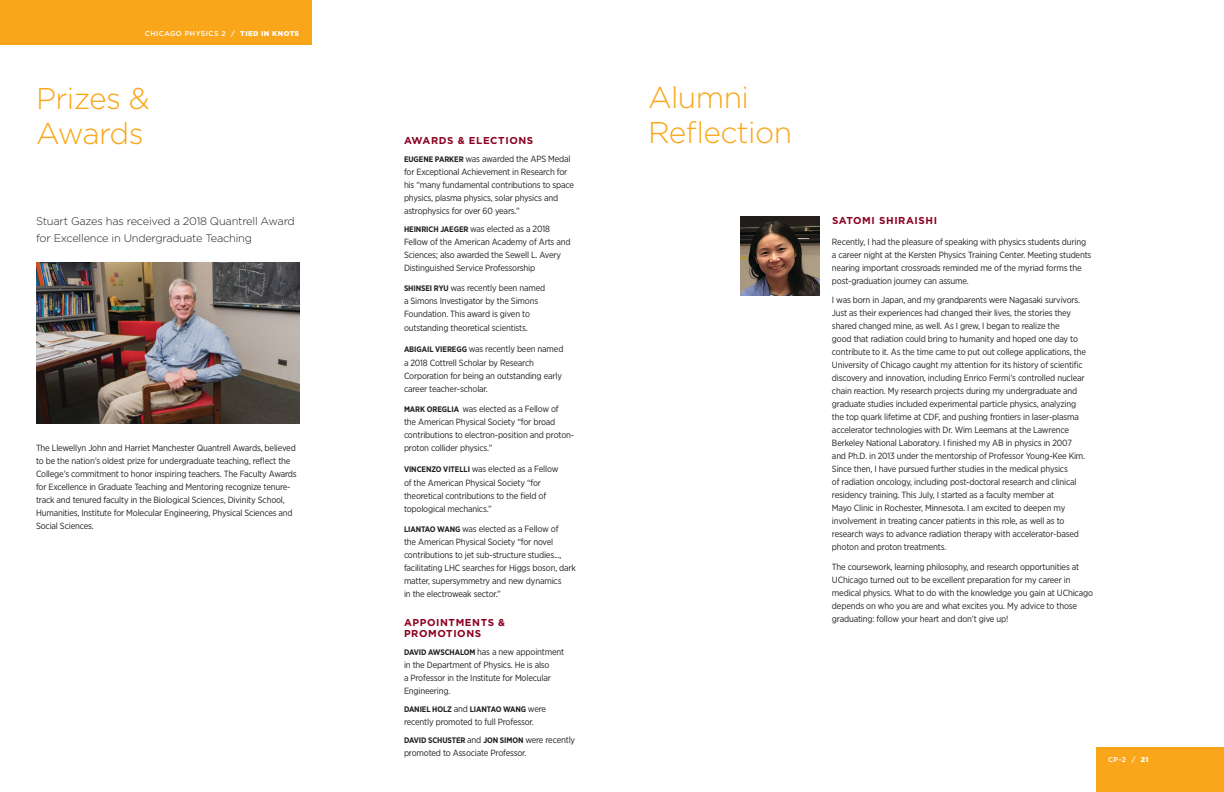
<style>
.page{position:relative;width:1224px;height:792px;background:#fff}
.page>*{position:absolute;margin:0;border:0;box-sizing:border-box;transform-origin:0 0}
.Article_Headers_L{font:300 30px/35px "Gotham";letter-spacing:-.02em;color:#faa61a}
.Article_Intro_P{font:300 11px/17px "Gotham";letter-spacing:-.02em;color:#231f20}
.Author_Names_bold{font:700 10px/11px "Gotham";letter-spacing:.06em;color:#8b0021}
.Article_Body_1{font:9px/13px "Gotham Narrow";letter-spacing:-.02em;color:#231f20}
.Awards_Names{font:9px/13px "Gotham Narrow";letter-spacing:-.02em;color:#231f20}
.Author_Names_bold-2{font:9px/13px "Gotham Narrow";letter-spacing:-.02em;color:#231f20}
.Author_Names_bold-3{font:700 8px "Gotham Narrow";letter-spacing:-.01em;color:#231f20}
.t1{font:500 7px "Gotham";letter-spacing:.06em;color:#fff}
.s1{font-weight:900}
.s2{font-weight:700;font-size:8px}
.s3{font-weight:400;font-size:9px}
</style>
<div class="page">
<div style="left:1096px;top:747px;width:128px;height:45px;background:#faa61a"></div>
<div style="left:0;top:0;width:312px;height:45px;background:#faa61a"></div>
<img style="left:36px;top:262px;width:264px;height:162px">
<img style="left:740px;top:216px;width:80px;height:80px">
<p class="t1" style="left:145px;top:29px;width:156px">CHICAGO PHYSICS 2 / <span class="s1">TIED IN KNOTS</span></p>
<p class="Article_Headers_L" style="left:36px;top:80px;width:115px">Prizes &amp;<br>Awards</p>
<p class="Article_Intro_P" style="left:36px;top:212px;width:260px">Stuart Gazes has received a 2018 Quantrell Award for Excellence in Undergraduate Teaching</p>
<p class="Article_Body_1" style="left:36px;top:441px;width:262px">The Llewellyn John and Harriet Manchester Quantrell Awards, believed to be the nation’s oldest prize for undergraduate teaching, reflect the College’s commitment to honor inspiring teachers. The Faculty Awards for Excellence in Graduate Teaching and Mentoring recognize tenure&shy;track and tenured faculty in the Biological Sciences, Divinity School, Humanities, Institute for Molecular Engineering, Physical Sciences and Social Sciences.</p>
<p class="Author_Names_bold" style="left:404px;top:135px;width:131px">AWARDS &amp; ELECTIONS</p>
<p class="Author_Names_bold-2" style="left:404px;top:152px;width:172px"><span class="s2">EUGENE PARKER</span> was awarded the APS Medal for Exceptional Achievement in Research for his “many fundamental contributions to space physics, plasma physics, solar physics and astrophysics for over 60 years.”</p>
<p class="Awards_Names" style="left:404px;top:222px;width:168px"><span class="s2">HEINRICH JAEGER</span> was elected as a 2018<br>Fellow of the American Academy of Arts and Sciences; also awarded the Sewell L. Avery Distinguished Service Professorship</p>
<p class="Awards_Names" style="left:404px;top:282px;width:143px"><span class="s2">SHINSEI RYU</span> was recently been named a Simons Investigator by the Simons<br>Foundation. This award is given to</p>
<p class="Awards_Names" style="left:404px;top:322px;width:125px">outstanding theoretical scientists.</p>
<p class="Awards_Names" style="left:404px;top:342px;width:161px;line-height:14px"><span class="s2">ABIGAIL VIEREGG</span> was recently been named a 2018 Cottrell Scholar by Research</p>
<p class="Awards_Names" style="left:404px;top:369px;width:159px">Corporation for being an outstanding early career teacher-scholar.</p>
<p class="Awards_Names" style="left:404px;top:403px;width:172px"><span class="s2">MARK OREGLIA</span> was elected as a Fellow of<br>the American Physical Society “for broad contributions to electron-position and proton&shy;proton collider physics.”</p>
<p class="Awards_Names" style="left:404px;top:462px;width:156px;line-height:14px"><span class="s2">VINCENZO VITELLI</span> was elected as a Fellow of the American Physical Society “for</p>
<p class="Awards_Names" style="left:404px;top:489px;width:144px">theoretical contributions to the field of topological mechanics.”</p>
<p class="Awards_Names" style="left:404px;top:523px;width:174px"><span class="s2">LIANTAO WANG</span> was elected as a Fellow of<br>the American Physical Society “for novel contributions to jet sub-structure studies..., facilitating LHC searches for Higgs boson, dark matter, supersymmetry and new dynamics<br>in the electroweak sector.”</p>
<p class="Author_Names_bold" style="left:404px;top:617px;width:103px">APPOINTMENTS &amp;<br>PROMOTIONS</p>
<p class="Author_Names_bold-2" style="left:404px;top:645px;width:162px"><span class="s2">DAVID AWSCHALOM</span> has a new appointment in the Department of Physics. He is also<br>a Professor in the Institute for Molecular Engineering.</p>
<p class="Author_Names_bold-3" style="left:404px;top:704px;width:144px">DANIEL HOLZ <span class="s3">and</span> LIANTAO WANG <span class="s3">were</span></p>
<p class="Author_Names_bold-2" style="left:404px;top:715px;width:131px">recently promoted to full Professor.</p>
<p class="Author_Names_bold-3" style="left:404px;top:735px;width:173px">DAVID SCHUSTER <span class="s3">and</span> JON SIMON <span class="s3">were recently</span></p>
<p class="Author_Names_bold-2" style="left:404px;top:746px;width:124px">promoted to Associate Professor.</p>
<p class="Article_Headers_L" style="left:648px;top:79px;width:146px">Alumni<br>Reflection</p>
<p class="Author_Names_bold" style="left:832px;top:215px;width:107px">SATOMI SHIRAISHI</p>
<p class="Article_Body_1" style="left:832px;top:235px;width:261px">Recently, I had the pleasure of speaking with physics students during a career night at the Kersten Physics Training Center. Meeting students nearing important crossroads reminded me of the myriad forms the post-graduation journey can assume.</p>
<p class="Article_Body_1" style="left:832px;top:293px;width:256px">I was born in Japan, and my grandparents were Nagasaki survivors.<br>Just as their experiences had changed their lives, the stories they shared changed mine, as well. As I grew, I began to realize the<br>good that radiation could bring to humanity and hoped one day to contribute to it. As the time came to put out college applications, the University of Chicago caught my attention for its history of scientific discovery and innovation, including Enrico Fermi’s controlled nuclear chain reaction. My research projects during my undergraduate and graduate studies included experimental particle physics, analyzing the top quark lifetime at CDF, and pushing frontiers in laser-plasma accelerator technologies with Dr. Wim Leemans at the Lawrence Berkeley National Laboratory. I finished my AB in physics in 2007 and Ph.D. in 2013 under the mentorship of Professor Young-Kee Kim.<br>Since then, I have pursued further studies in the medical physics<br>of radiation oncology, including post-doctoral research and clinical residency training. This July, I started as a faculty member at<br>Mayo Clinic in Rochester, Minnesota. I am excited to deepen my involvement in treating cancer patients in this role, as well as to research ways to advance radiation therapy with accelerator-based photon and proton treatments.</p>
<p class="Article_Body_1" style="left:832px;top:560px;width:263px">The coursework, learning philosophy, and research opportunities at UChicago turned out to be excellent preparation for my career in medical physics. What to do with the knowledge you gain at UChicago depends on who you are and what excites you. My advice to those graduating: follow your heart and don’t give up!</p>
<p class="t1" style="left:1108px;top:755px;width:42px">CP-2 / <span class="s1">21</span></p>
</div>
